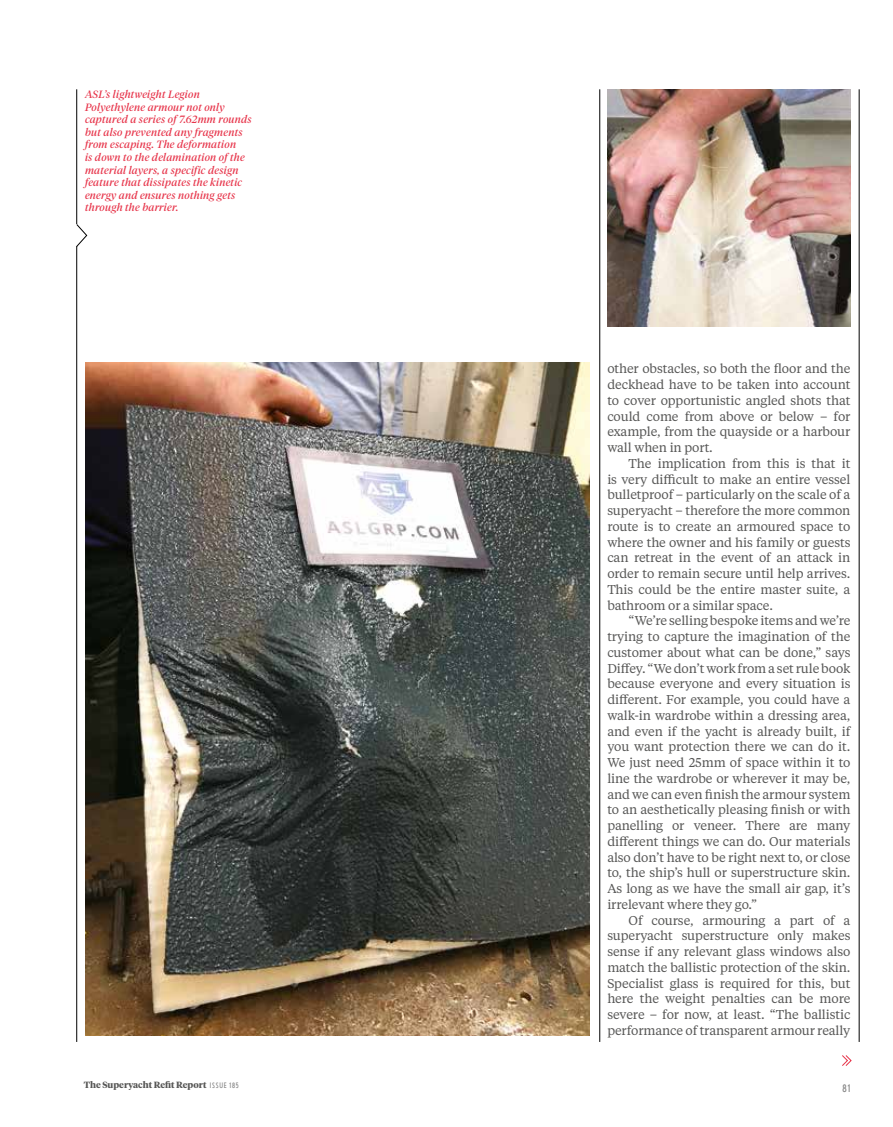
<style>
.page{position:relative;width:893px;height:1127px;background:#fff}
.page>*{position:absolute;margin:0;border:0;box-sizing:border-box;transform-origin:0 0}
.t1{font:12.75px/15.8px "Tiempos Text";letter-spacing:-.01em;color:#575756;text-align:justify}
.t2{font:italic 10.5px/12.6px "Tiempos Headline";letter-spacing:.025em;color:#e7344a}
.t3{font:condensed 10.5px "Nobel";color:#878787}
.t4{font:700 9px "Tiempos Headline";color:#575756}
.s1{font-family:"Nobel";font-weight:400;font-stretch:condensed;font-size:7.5px;color:#878787}
</style>
<div class="page">
<hr style="left:599px;top:89px;width:1px;height:953px;background:#000">
<hr style="left:76px;top:89px;width:1px;height:953px;background:#000">
<hr style="left:859px;top:89px;width:1px;height:953px;background:#000">
<svg style="left:76px;top:224px;width:11px;height:23px"></svg>
<img style="left:85px;top:362px;width:504px;height:673px">
<img style="left:607px;top:90px;width:243px;height:236px">
<svg style="left:842px;top:1055px;width:10px;height:11px"></svg>
<p class="t2" style="left:85px;top:87px;width:168px">ASL’s lightweight Legion<br>Polyethylene armour not only captured a series of 7.62mm rounds but also prevented any fragments from escaping. The deformation<br>is down to the delamination of the material layers, a specific design feature that dissipates the kinetic energy and ensures nothing gets through the barrier.</p>
<p class="t1" style="left:607px;top:360px;width:245px">other obstacles, so both the floor and the deckhead have to be taken into account to cover opportunistic angled shots that could come from above or below – for example, from the quayside or a harbour wall when in port.</p>
<p class="t1" style="left:607px;top:455px;width:245px;text-indent:21px">The implication from this is that it is very difficult to make an entire vessel bulletproof – particularly on the scale of a superyacht – therefore the more common route is to create an armoured space to where the owner and his family or guests can retreat in the event of an attack in order to remain secure until help arrives.<br>This could be the entire master suite, a bathroom or a similar space.</p>
<p class="t1" style="left:607px;top:612px;width:245px;text-indent:21px">“We’re selling bespoke items and we’re trying to capture the imagination of the customer about what can be done,” says Diffey. “We don’t work from a set rule book because everyone and every situation is different. For example, you could have a walk-in wardrobe within a dressing area, and even if the yacht is already built, if you want protection there we can do it.<br>We just need 25mm of space within it to line the wardrobe or wherever it may be, and we can even finish the armour system to an aesthetically pleasing finish or with panelling or veneer. There are many different things we can do. Our materials also don’t have to be right next to, or close to, the ship’s hull or superstructure skin.<br>As long as we have the small air gap, it’s irrelevant where they go.”</p>
<p class="t1" style="left:607px;top:911px;width:245px;text-indent:21px">Of course, armouring a part of a superyacht superstructure only makes sense if any relevant glass windows also match the ballistic protection of the skin.<br>Specialist glass is required for this, but here the weight penalties can be more severe – for now, at least. “The ballistic performance of transparent armour really</p>
<p class="t4" style="left:84px;top:1079px;width:157px">The Superyacht Refit Report <span class="s1">ISSUE 185</span></p>
<p class="t3" style="left:843px;top:1082px;width:9px">81</p>
</div>
